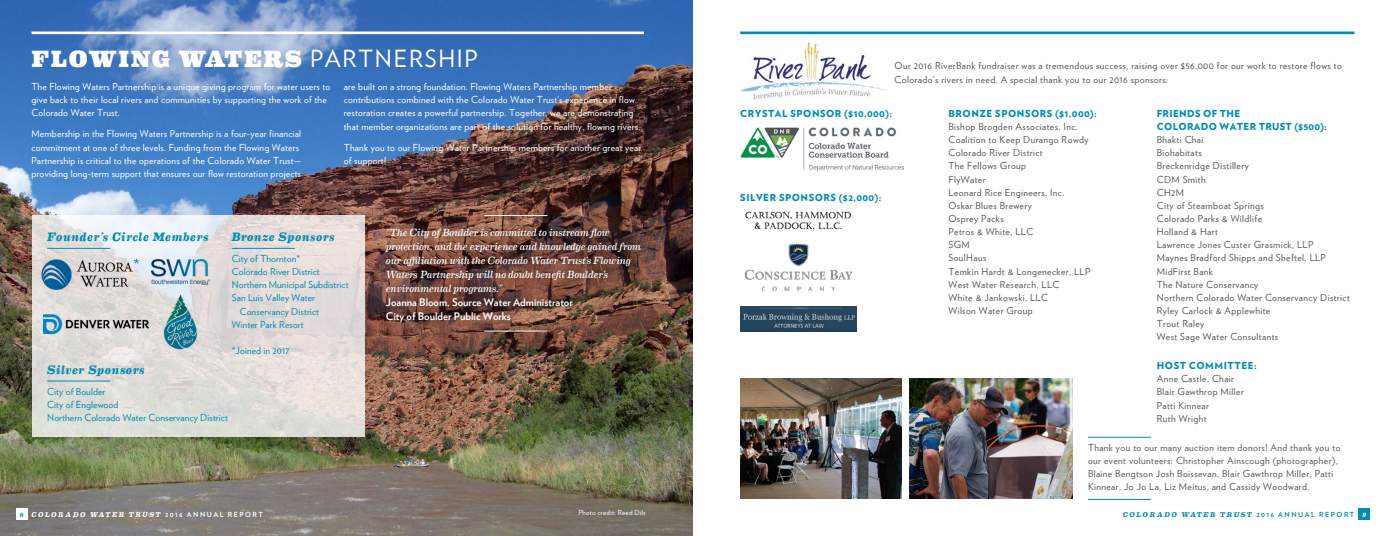
<style>
.page{position:relative;width:1386px;height:536px;background:#fff}
.page>*{position:absolute;margin:0;border:0;box-sizing:border-box;transform-origin:0 0}
.t1{font:900 23.62px "Eames Century Modern";letter-spacing:.09em;color:#fff}
.t2{font:16.62px "Verlag";color:#008db2}
.t3{font:italic 700 12.25px "Eames Century Modern";letter-spacing:.05em;color:#008db2}
.t4{font:italic 10.5px/14px "Eames Century Modern";color:#fff}
.t5{font:700 10.5px/14px "Verlag";color:#fff}
.t6{font:9.62px/13.1px "Verlag";letter-spacing:.04em;color:#58595b}
.t7{font:9.62px/13.1px "Verlag";letter-spacing:.02em;color:#fff}
.t8{font:9.62px/13.1px "Verlag";letter-spacing:.01em;color:#008db2}
.t9{font:900 9.62px "Verlag";letter-spacing:.055em;color:#008db2}
.t10{font:900 9.62px/13.1px "Verlag";letter-spacing:.035em;color:#008db2}
.t11{font:italic 700 7px "Eames Century Modern";letter-spacing:.21em;color:#fff}
.t12{font:italic 700 7px "Eames Century Modern";letter-spacing:.21em;color:#008db2}
.t13{font:7px "Verlag";letter-spacing:.03em;color:#fff}
.s1{font-family:"Verlag";font-weight:400}
.s2{font-size:6.12px;color:#008db2}
.s3{font-family:"Verlag";font-style:normal}
.s4{font-size:6.12px;color:#fff}
</style>
<div class="page">
<img style="left:0;top:0;width:693px;height:536px">
<svg style="left:32px;top:215px;width:332px;height:221px;background:#e2dedb"></svg>
<hr style="left:47px;top:248px;width:63px;height:1px;background:#008db2">
<hr style="left:47px;top:380px;width:63px;height:1px;background:#008db2">
<hr style="left:232px;top:248px;width:63px;height:1px;background:#008db2">
<hr style="left:1088px;top:436px;width:63px;height:1px;background:#008db2">
<hr style="left:1088px;top:499px;width:63px;height:1px;background:#008db2">
<hr style="left:32px;top:32px;width:612px;height:2px;background:#fff">
<hr style="left:740px;top:32px;width:614px;height:2px;background:#008db2">
<div style="left:378px;top:206px;width:271px;height:134px;background:#000;opacity:.75"></div>
<hr style="left:484px;top:215px;width:63px;height:1px;background:#fff">
<hr style="left:484px;top:330px;width:63px;height:1px;background:#fff">
<svg style="left:38px;top:310px;width:117px;height:27px"></svg>
<img style="left:44px;top:310px;width:105px;height:27px">
<svg style="left:147px;top:256px;width:67px;height:32px"></svg>
<img style="left:151px;top:259px;width:58px;height:26px">
<div style="left:160px;top:292px;width:40px;height:59px;background:linear-gradient(to bottom,#e1dad8,#e3dcd9)"></div>
<img style="left:163px;top:294px;width:34px;height:55px">
<img style="left:740px;top:43px;width:147px;height:57px">
<img style="left:740px;top:127px;width:163px;height:44px">
<img style="left:909px;top:378px;width:163px;height:120px">
<img style="left:740px;top:378px;width:162px;height:120px">
<svg style="left:38px;top:257px;width:98px;height:35px"></svg>
<img style="left:42px;top:259px;width:90px;height:31px">
<img style="left:745px;top:211px;width:107px;height:19px">
<img style="left:744px;top:243px;width:108px;height:48px">
<img style="left:740px;top:306px;width:117px;height:25px">
<div style="left:1358px;top:508px;width:12px;height:12px;background:#008db2"></div>
<div style="left:16px;top:508px;width:11px;height:12px;background:#fff"></div>
<h1 class="t1" style="left:32px;top:40px;width:447px">FLOWING WATERS <span class="s1">PARTNERSHIP</span></h1>
<p class="t7" style="left:32px;top:80px;width:300px">The Flowing Waters Partnership is a unique giving program for water users to give back to their local rivers and communities by supporting the work of the<br>Colorado Water Trust.</p>
<p class="t7" style="left:32px;top:127px;width:271px">Membership in the Flowing Waters Partnership is a four-year financial commitment at one of three levels. Funding from the Flowing Waters Partnership is critical to the operations of the Colorado Water Trust— providing long-term support that ensures our flow restoration projects</p>
<p class="t7" style="left:344px;top:80px;width:298px">are built on a strong foundation. Flowing Waters Partnership member contributions combined with the Colorado Water Trust’s experience in flow restoration creates a powerful partnership. Together, we are demonstrating that member organizations are part of the solution for healthy, flowing rivers.</p>
<p class="t7" style="left:344px;top:140px;width:299px">Thank you to our Flowing Water Partnership members for another great year of support!</p>
<p class="t3" style="left:47px;top:227px;width:163px">Founder’s Circle Members</p>
<h2 class="t2" style="left:134px;top:252px;width:8px">*</h2>
<p class="t3" style="left:232px;top:227px;width:104px">Bronze Sponsors</p>
<p class="t8" style="left:232px;top:251px;width:70px">City of Thornton*</p>
<p class="t8" style="left:232px;top:264px;width:89px">Colorado River District</p>
<p class="t8" style="left:232px;top:277px;width:118px">Northern Municipal Subdistrict</p>
<p class="t8" style="left:232px;top:291px;width:85px">San Luis Valley Water</p>
<p class="t8" style="left:240px;top:304px;width:81px">Conservancy District</p>
<p class="t8" style="left:232px;top:317px;width:73px">Winter Park Resort</p>
<p class="t8" style="left:232px;top:343px;width:59px">*Joined in 2017</p>
<p class="t3" style="left:47px;top:360px;width:99px">Silver Sponsors</p>
<p class="t8" style="left:47px;top:384px;width:182px">City of Boulder<br>City of Englewood<br>Northern Colorado Water Conservancy District</p>
<p class="t4" style="left:386px;top:224px;width:257px">"The City of Boulder is committed to instream flow protection, and the experience and knowledge gained from our affiliation with the Colorado Water Trust’s Flowing Waters Partnership will no doubt benefit Boulder’s environmental programs."</p>
<p class="t5" style="left:386px;top:294px;width:188px">Joanna Bloom, Source Water Administrator<br>City of Boulder Public Works</p>
<p class="t6" style="left:895px;top:59px;width:449px">Our 2016 RiverBank fundraiser was a tremendous success, raising over $56,000 for our work to restore flows to<br>Colorado’s rivers in need. A special thank you to our 2016 sponsors:</p>
<p class="t9" style="left:740px;top:105px;width:153px">CRYSTAL SPONSOR ($10,000):</p>
<p class="t9" style="left:740px;top:189px;width:143px">SILVER SPONSORS ($2,000):</p>
<p class="t9" style="left:949px;top:105px;width:150px">BRONZE SPONSORS ($1,000):</p>
<p class="t6" style="left:949px;top:119px;width:143px">Bishop Brogden Associates, Inc.<br>Coalition to Keep Durango Rowdy<br>Colorado River District<br>The Fellows Group<br>FlyWater<br>Leonard Rice Engineers, Inc.<br>Oskar Blues Brewery<br>Osprey Packs<br>Petros &amp; White, LLC<br>SGM<br>SoulHaus<br>Temkin Hardt &amp; Longenecker, LLP<br>West Water Research, LLC<br>White &amp; Jankowski, LLC<br>Wilson Water Group</p>
<p class="t10" style="left:1157px;top:106px;width:172px">FRIENDS OF THE<br>COLORADO WATER TRUST ($500):</p>
<p class="t6" style="left:1157px;top:133px;width:195px">Bhakti Chai<br>Biohabitats<br>Breckenridge Distillery<br>CDM Smith<br>CH2M<br>City of Steamboat Springs<br>Colorado Parks &amp; Wildlife<br>Holland &amp; Hart<br>Lawrence Jones Custer Grasmick, LLP<br>Maynes Bradford Shipps and Sheftel, LLP<br>MidFirst Bank<br>The Nature Conservancy<br>Northern Colorado Water Conservancy District<br>Ryley Carlock &amp; Applewhite<br>Trout Raley<br>West Sage Water Consultants</p>
<p class="t9" style="left:1157px;top:357px;width:101px">HOST COMMITTEE:</p>
<p class="t6" style="left:1157px;top:371px;width:89px">Anne Castle, Chair<br>Blair Gawthrop Miller<br>Patti Kinnear<br>Ruth Wright</p>
<p class="t6" style="left:1088px;top:440px;width:254px">Thank you to our many auction item donors! And thank you to our event volunteers: Christopher Ainscough (photographer), Blaine Bengtson Josh Boissevan, Blair Gawthrop Miller, Patti Kinnear, Jo Jo La, Liz Meitus, and Cassidy Woodward.</p>
<p class="t11" style="left:20px;top:509px;width:245px"><span class="s2">8</span> COLORADO WATER TRUST <span class="s3">2016 ANNUAL REPORT</span></p>
<p class="t13" style="left:578px;top:507px;width:69px">Photo credit: Reed Dils</p>
<p class="t12" style="left:1123px;top:509px;width:245px">COLORADO WATER TRUST <span class="s3">2016 ANNUAL REPORT</span> <span class="s4">9</span></p>
</div>
